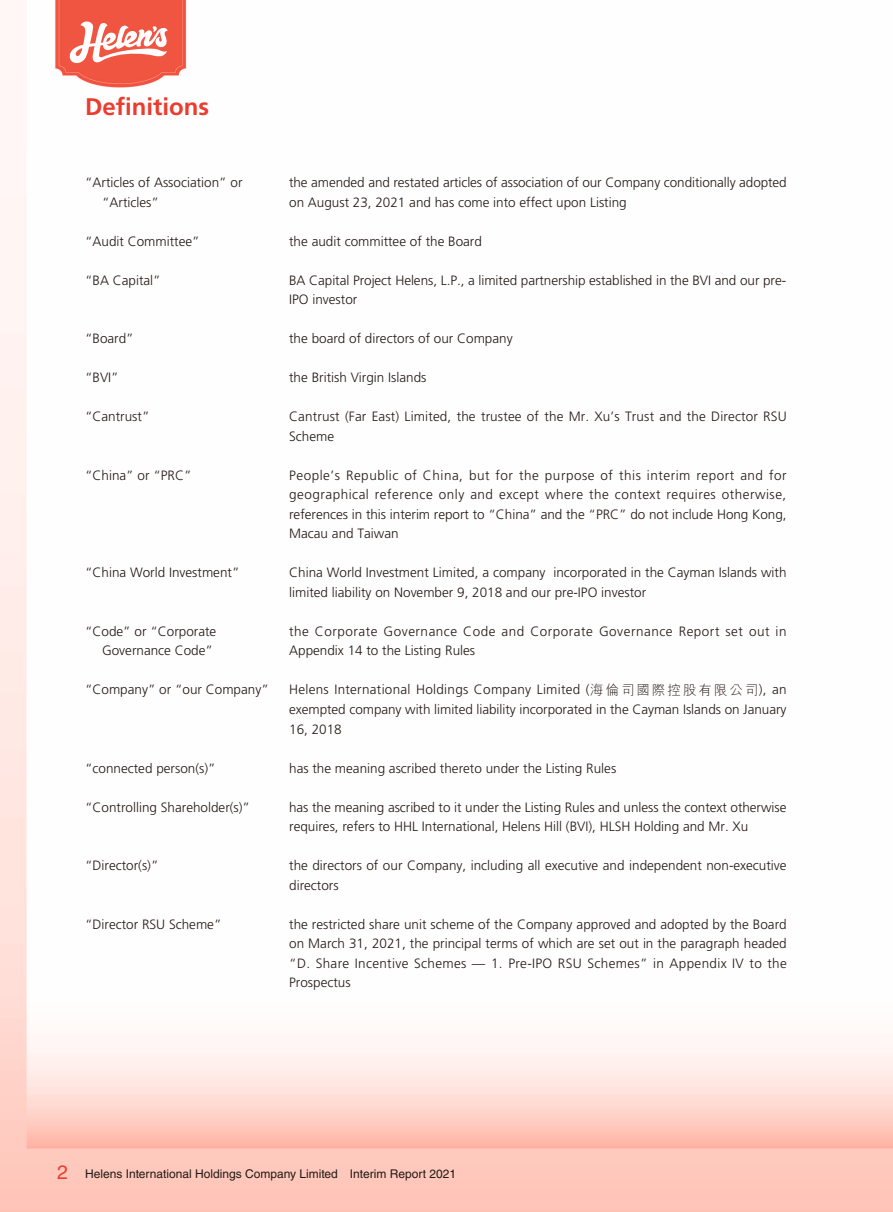
<style>
.page{position:relative;width:893px;height:1212px;background:#fff}
.page>*{position:absolute;margin:0;border:0;box-sizing:border-box;transform-origin:0 0}
.t1{font:700 24px "Frutiger LT Std";color:#ea3d2f}
.t2{font:300 13.5px/19.5px "Frutiger LT Std";color:#231916}
.t3{font:300 13.5px/19.5px "Frutiger LT Std";letter-spacing:.04em;color:#231916}
.t4{font:12px "Helvetica LT Std";color:#231916}
.s1{font-family:"M Hei HK"}
.s2{font-size:19.5px;color:#ea3d2f}
</style>
<div class="page">
<img style="left:0;top:0;width:893px;height:1212px">
<svg style="left:69px;top:20px;width:99px;height:43px"></svg>
<h1 class="t1" style="left:85px;top:93px;width:126px">Definitions</h1>
<p class="t2" style="left:102px;top:173px;width:142px;text-indent:-17px">“Articles of Association” or “Articles”</p>
<p class="t2" style="left:289px;top:173px;width:499px">the amended and restated articles of association of our Company conditionally adopted on August 23, 2021 and has come into effect upon Listing</p>
<p class="t2" style="left:85px;top:232px;width:116px">“Audit Committee”</p>
<p class="t2" style="left:289px;top:232px;width:194px">the audit committee of the Board</p>
<p class="t2" style="left:85px;top:271px;width:77px">“BA Capital”</p>
<p class="t2" style="left:289px;top:271px;width:499px">BA Capital Project Helens, L.P., a limited partnership established in the BVI and our pre-<br>IPO investor</p>
<p class="t2" style="left:85px;top:329px;width:50px">“Board”</p>
<p class="t2" style="left:289px;top:329px;width:225px">the board of directors of our Company</p>
<p class="t2" style="left:85px;top:368px;width:35px">“BVI”</p>
<p class="t2" style="left:289px;top:368px;width:139px">the British Virgin Islands</p>
<p class="t2" style="left:85px;top:407px;width:66px">“Cantrust”</p>
<p class="t2" style="left:289px;top:407px;width:499px">Cantrust (Far East) Limited, the trustee of the Mr. Xu’s Trust and the Director RSU<br>Scheme</p>
<p class="t2" style="left:85px;top:466px;width:108px">“China” or “PRC”</p>
<p class="t2" style="left:289px;top:466px;width:499px;text-align:justify">People’s Republic of China, but for the purpose of this interim report and for geographical reference only and except where the context requires otherwise, references in this interim report to “China” and the “PRC” do not include Hong Kong, Macau and Taiwan</p>
<p class="t2" style="left:85px;top:563px;width:156px">“China World Investment”</p>
<p class="t2" style="left:289px;top:563px;width:499px">China World Investment Limited, a company incorporated in the Cayman Islands with limited liability on November 9, 2018 and our pre-IPO investor</p>
<p class="t2" style="left:85px;top:622px;width:133px;text-align:right">“Code” or “Corporate<br>Governance Code”</p>
<p class="t3" style="left:289px;top:622px;width:499px">the Corporate Governance Code and Corporate Governance Report set out in<br>Appendix 14 to the Listing Rules</p>
<p class="t2" style="left:85px;top:680px;width:185px">“Company” or “our Company”</p>
<p class="t2" style="left:289px;top:680px;width:499px;text-align:justify">Helens International Holdings Company Limited (<span class="s1">海倫司國際控股有限公司</span>), an exempted company with limited liability incorporated in the Cayman Islands on January 16, 2018</p>
<p class="t2" style="left:85px;top:759px;width:132px">“connected person(s)”</p>
<p class="t2" style="left:289px;top:759px;width:329px">has the meaning ascribed thereto under the Listing Rules</p>
<p class="t2" style="left:85px;top:798px;width:167px">“Controlling Shareholder(s)”</p>
<p class="t2" style="left:289px;top:798px;width:499px">has the meaning ascribed to it under the Listing Rules and unless the context otherwise requires, refers to HHL International, Helens Hill (BVI), HLSH Holding and Mr. Xu</p>
<p class="t2" style="left:85px;top:856px;width:75px">“Director(s)”</p>
<p class="t2" style="left:289px;top:856px;width:499px">the directors of our Company, including all executive and independent non-executive directors</p>
<p class="t2" style="left:85px;top:915px;width:138px">“Director RSU Scheme”</p>
<p class="t2" style="left:289px;top:915px;width:499px;text-align:justify">the restricted share unit scheme of the Company approved and adopted by the Board on March 31, 2021, the principal terms of which are set out in the paragraph headed “D. Share Incentive Schemes — 1. Pre-IPO RSU Schemes” in Appendix IV to the Prospectus</p>
<p class="t4" style="left:57px;top:1167px;width:400px"><span class="s2">2</span> Helens International Holdings Company Limited Interim Report 2021</p>
</div>
